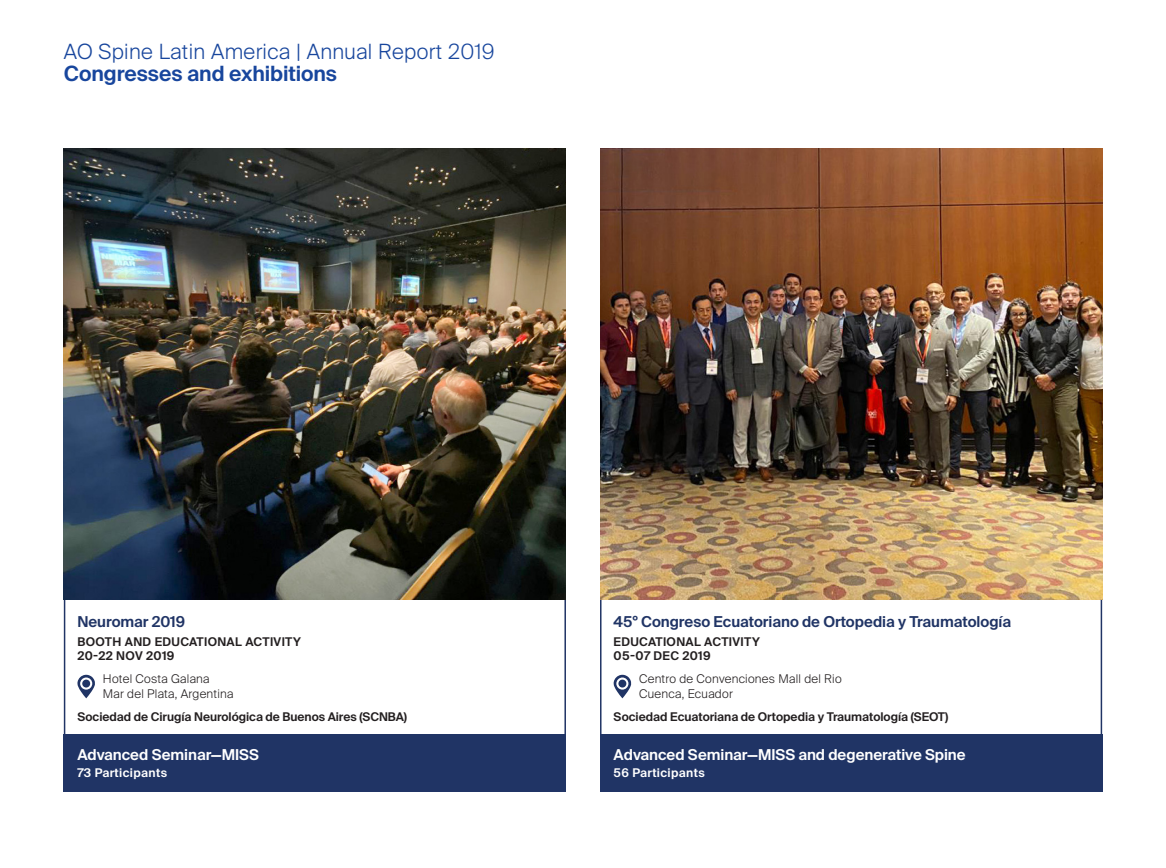
<style>
.page{position:relative;width:1166px;height:868px;background:#fff}
.page>*{position:absolute;margin:0;border:0;box-sizing:border-box;transform-origin:0 0}
.t1{font:300 21px "Suisse Intl";letter-spacing:.02em;color:#18469d}
.t2{font:600 21px "Suisse Intl";letter-spacing:-.005em;color:#18469d}
.Corpo_de_texto___PRI{font:600 15px "Suisse Intl";letter-spacing:-.005em;color:#fff}
.dark_green_Tabela_tí{font:600 15px "Suisse Intl";letter-spacing:-.005em;color:#203465}
.Corpo_de_texto___PRI-2{font:600 12px "Suisse Intl";letter-spacing:-.005em;color:#231f20}
.Corpo_de_texto___PRI-3{font:300 12px "Suisse Intl";letter-spacing:.02em;color:#231f20}
.Corpo_de_texto___PRI-4{font:600 12px "Suisse Intl";letter-spacing:.03em;color:#231f20}
.Corpo_de_texto___PRI-5{font:600 12px "Suisse Intl";letter-spacing:.03em;color:#fff}
</style>
<div class="page">
<div style="left:64px;top:734px;width:502px;height:57px;background:#203465"></div>
<svg style="left:77px;top:674px;width:18px;height:24px"></svg>
<div style="left:82px;top:679px;width:8px;height:8px;background:#203465;border-radius:50%"></div>
<img style="left:64px;top:149px;width:502px;height:451px">
<div style="left:600px;top:734px;width:501px;height:57px;background:#203465"></div>
<svg style="left:613px;top:674px;width:18px;height:24px"></svg>
<div style="left:618px;top:679px;width:8px;height:8px;background:#203465;border-radius:50%"></div>
<img style="left:600px;top:149px;width:501px;height:451px">
<p class="t1" style="left:64px;top:39px;width:432px">AO Spine Latin America | Annual Report 2019</p>
<p class="t2" style="left:64px;top:62px;width:275px">Congresses and exhibitions</p>
<p class="dark_green_Tabela_tí" style="left:77px;top:613px;width:109px">Neuromar 2019</p>
<p class="Corpo_de_texto___PRI-4" style="left:77px;top:634px;width:225px">BOOTH AND EDUCATIONAL ACTIVITY</p>
<p class="Corpo_de_texto___PRI-4" style="left:77px;top:649px;width:98px">20-22 NOV 2019</p>
<p class="Corpo_de_texto___PRI-3" style="left:103px;top:672px;width:108px">Hotel Costa Galana</p>
<p class="Corpo_de_texto___PRI-3" style="left:103px;top:686px;width:132px">Mar del Plata, Argentina</p>
<p class="Corpo_de_texto___PRI-2" style="left:77px;top:709px;width:331px">Sociedad de Cirugía Neurológica de Buenos Aires (SCNBA)</p>
<p class="Corpo_de_texto___PRI" style="left:77px;top:746px;width:183px">Advanced Seminar—MISS</p>
<p class="Corpo_de_texto___PRI-5" style="left:77px;top:765px;width:91px">73 Participants</p>
<p class="dark_green_Tabela_tí" style="left:613px;top:613px;width:399px">45º Congreso Ecuatoriano de Ortopedia y Traumatología</p>
<p class="Corpo_de_texto___PRI-4" style="left:613px;top:634px;width:148px">EDUCATIONAL ACTIVITY</p>
<p class="Corpo_de_texto___PRI-4" style="left:613px;top:649px;width:99px">05-07 DEC 2019</p>
<p class="Corpo_de_texto___PRI-3" style="left:639px;top:672px;width:204px">Centro de Convenciones Mall del Rio</p>
<p class="Corpo_de_texto___PRI-3" style="left:639px;top:686px;width:95px">Cuenca, Ecuador</p>
<p class="Corpo_de_texto___PRI-2" style="left:613px;top:709px;width:336px">Sociedad Ecuatoriana de Ortopedia y Traumatología (SEOT)</p>
<p class="Corpo_de_texto___PRI" style="left:613px;top:746px;width:353px">Advanced Seminar—MISS and degenerative Spine</p>
<p class="Corpo_de_texto___PRI-5" style="left:613px;top:765px;width:93px">56 Participants</p>
</div>
